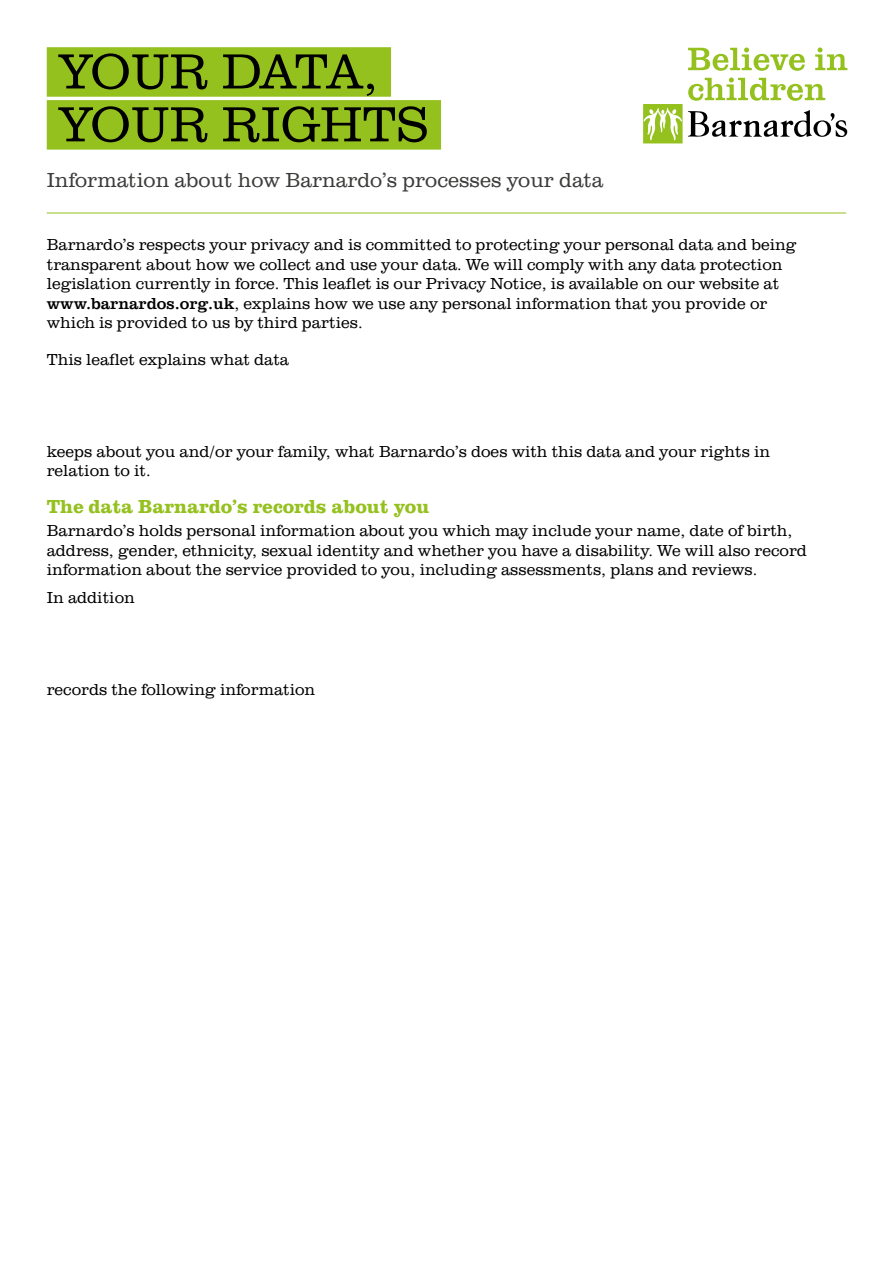
<style>
.page{position:relative;width:893px;height:1263px;background:#fff}
.page>*{position:absolute;margin:0;border:0;box-sizing:border-box;transform-origin:0 0}
.t1{font:300 51px/52.9px "URW Clarendon TOT";color:#000}
.t2{font:300 21px "URW Clarendon TOT";color:#3c3c3b}
.t3{font:700 19.5px "URW Clarendon TOT";color:#95c11f}
.t4{font:300 16.5px/19.5px "URW Clarendon TOT";color:#000}
.s1{font-weight:400}
</style>
<div class="page">
<svg style="left:688px;top:47px;width:117px;height:24px"></svg>
<svg style="left:815px;top:47px;width:32px;height:23px"></svg>
<svg style="left:643px;top:77px;width:204px;height:66px"></svg>
<div style="left:47px;top:47px;width:344px;height:50px;background:#95c11f"></div>
<div style="left:47px;top:100px;width:394px;height:50px;background:#95c11f"></div>
<hr style="left:47px;top:213px;width:799px;height:1px;background:#95c11f">
<h1 class="t1" style="left:60px;top:46px;width:370px">YOUR DATA,<br>YOUR RIGHTS</h1>
<p class="t2" style="left:47px;top:168px;width:558px">Information about how Barnardo’s processes your data</p>
<p class="t4" style="left:47px;top:235px;width:751px">Barnardo’s respects your privacy and is committed to protecting your personal data and being transparent about how we collect and use your data. We will comply with any data protection legislation currently in force. This leaflet is our Privacy Notice, is available on our website at <span class="s1">www.barnardos.org.uk</span>, explains how we use any personal information that you provide or which is provided to us by third parties.</p>
<p class="t4" style="left:47px;top:350px;width:244px">This leaflet explains what data</p>
<p class="t4" style="left:47px;top:442px;width:725px">keeps about you and/or your family, what Barnardo’s does with this data and your rights in relation to it.</p>
<p class="t3" style="left:47px;top:494px;width:384px">The data Barnardo’s records about you</p>
<p class="t4" style="left:47px;top:521px;width:762px">Barnardo’s holds personal information about you which may include your name, date of birth, address, gender, ethnicity, sexual identity and whether you have a disability. We will also record information about the service provided to you, including assessments, plans and reviews.</p>
<p class="t4" style="left:47px;top:588px;width:90px">In addition</p>
<p class="t4" style="left:47px;top:680px;width:270px">records the following information</p>
</div>
